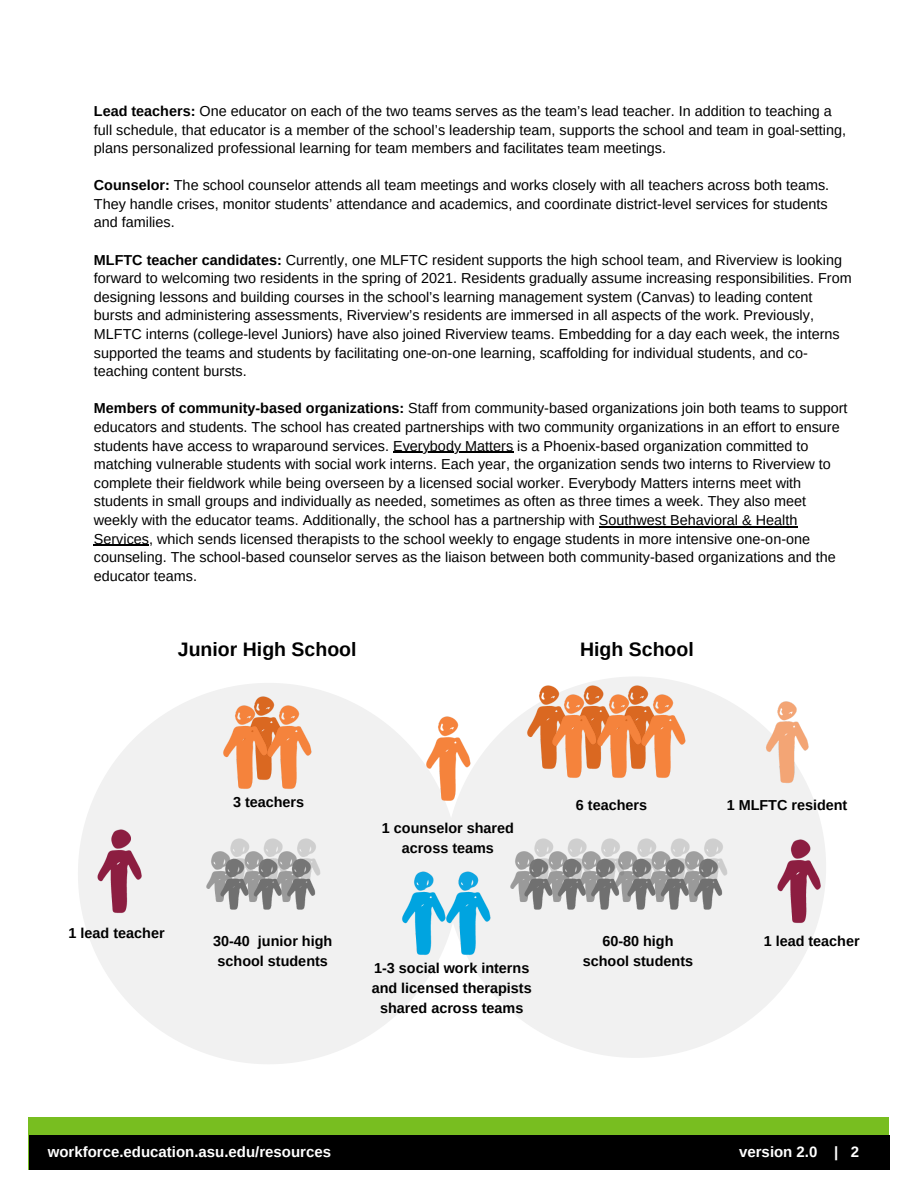
<style>
.page{position:relative;width:918px;height:1188px;background:#fff}
.page>*{position:absolute;margin:0;border:0;box-sizing:border-box;transform-origin:0 0}
.t1{font:700 19.5px "Arimo";color:#000}
.t2{font:700 15px "Arimo";color:#fff}
.t3{font:14.4px/18.6px "Arimo";color:#000}
.t4{font:700 14.4px/19.6px "Arimo";color:#000;text-align:center}
.s1{font-weight:700}
</style>
<div class="page">
<div style="left:29px;top:1118px;width:860px;height:52px;background:#78be20"></div>
<div style="left:29px;top:1135px;width:860px;height:35px;background:#000"></div>
<hr style="left:393px;top:452px;width:120px;height:1px;background:#000">
<hr style="left:599px;top:526px;width:198px;height:1px;background:#000">
<hr style="left:94px;top:545px;width:55px;height:1px;background:#000">
<svg style="left:459px;top:677px;width:367px;height:381px;fill:#f1f1f1"></svg>
<svg style="left:78px;top:683px;width:381px;height:381px;fill:#f1f1f1"></svg>
<img style="left:94px;top:826px;width:51px;height:92px">
<img style="left:524px;top:683px;width:44px;height:91px">
<img style="left:568px;top:683px;width:44px;height:9px">
<img style="left:612px;top:683px;width:51px;height:9px">
<img style="left:549px;top:692px;width:45px;height:91px">
<img style="left:594px;top:692px;width:44px;height:91px">
<img style="left:638px;top:692px;width:50px;height:91px">
<img style="left:423px;top:714px;width:50px;height:91px">
<img style="left:397px;top:867px;width:45px;height:91px">
<img style="left:442px;top:867px;width:51px;height:91px">
<img style="left:509px;top:836px;width:102px;height:76px">
<img style="left:611px;top:836px;width:118px;height:76px">
<img style="left:773px;top:836px;width:51px;height:91px">
<img style="left:239px;top:693px;width:50px;height:9px">
<img style="left:220px;top:702px;width:44px;height:91px">
<img style="left:264px;top:702px;width:50px;height:91px">
<img style="left:204px;top:836px;width:118px;height:76px">
<img style="left:762px;top:699px;width:50px;height:89px">
<p class="t3" style="left:94px;top:102px;width:754px"><span class="s1">Lead teachers:</span> One educator on each of the two teams serves as the team’s lead teacher. In addition to teaching a full schedule, that educator is a member of the school’s leadership team, supports the school and team in goal-setting, plans personalized professional learning for team members and facilitates team meetings.</p>
<p class="t3" style="left:94px;top:176px;width:737px;text-align:justify"><span class="s1">Counselor:</span> The school counselor attends all team meetings and works closely with all teachers across both teams.<br>They handle crises, monitor students’ attendance and academics, and coordinate district-level services for students and families.</p>
<p class="t3" style="left:94px;top:250px;width:759px"><span class="s1">MLFTC teacher candidates:</span> Currently, one MLFTC resident supports the high school team, and Riverview is looking forward to welcoming two residents in the spring of 2021. Residents gradually assume increasing responsibilities. From designing lessons and building courses in the school’s learning management system (Canvas) to leading content bursts and administering assessments, Riverview’s residents are immersed in all aspects of the work. Previously, MLFTC interns (college-level Juniors) have also joined Riverview teams. Embedding for a day each week, the interns supported the teams and students by facilitating one-on-one learning, scaffolding for individual students, and co&shy;teaching content bursts.</p>
<p class="t3" style="left:94px;top:399px;width:755px"><span class="s1">Members of community-based organizations:</span> Staff from community-based organizations join both teams to support educators and students. The school has created partnerships with two community organizations in an effort to ensure students have access to wraparound services. Everybody Matters is a Phoenix-based organization committed to matching vulnerable students with social work interns. Each year, the organization sends two interns to Riverview to complete their fieldwork while being overseen by a licensed social worker. Everybody Matters interns meet with students in small groups and individually as needed, sometimes as often as three times a week. They also meet weekly with the educator teams. Additionally, the school has a partnership with Southwest Behavioral &amp; Health Services, which sends licensed therapists to the school weekly to engage students in more intensive one-on-one counseling. The school-based counselor serves as the liaison between both community-based organizations and the educator teams.</p>
<p class="t1" style="left:178px;top:638px;width:180px">Junior High School</p>
<p class="t1" style="left:580px;top:638px;width:115px">High School</p>
<p class="t4" style="left:233px;top:792px;width:73px">3 teachers</p>
<p class="t4" style="left:727px;top:796px;width:122px">1 MLFTC resident</p>
<p class="t4" style="left:576px;top:796px;width:73px">6 teachers</p>
<p class="t4" style="left:69px;top:923px;width:98px">1 lead teacher</p>
<p class="t4" style="left:382px;top:818px;width:134px">1 counselor shared across teams</p>
<p class="t4" style="left:213px;top:932px;width:121px">30-40 junior high</p>
<p class="t4" style="left:764px;top:932px;width:98px">1 lead teacher</p>
<p class="t4" style="left:218px;top:951px;width:112px">school students</p>
<p class="t4" style="left:583px;top:932px;width:112px">60-80 high school students</p>
<p class="t4" style="left:372px;top:958px;width:162px">1-3 social work interns and licensed therapists shared across teams</p>
<p class="t2" style="left:48px;top:1144px;width:285px">workforce.education.asu.edu/resources</p>
<p class="t2" style="left:739px;top:1144px;width:121px">version 2.0 | 2</p>
</div>
